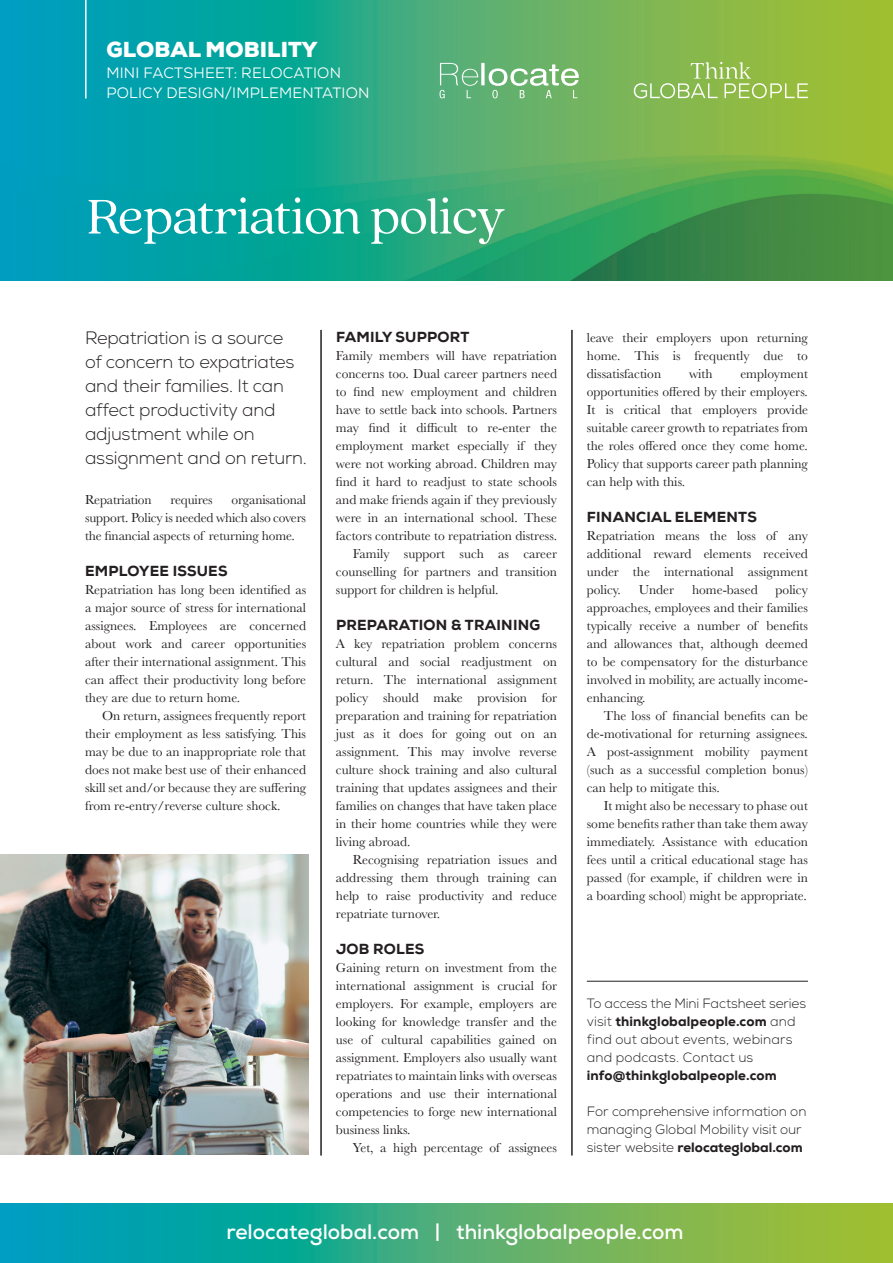
<style>
.page{position:relative;width:893px;height:1263px;background:#fff}
.page>*{position:absolute;margin:0;border:0;box-sizing:border-box;transform-origin:0 0}
.t1{font:54px "Quincy CF";letter-spacing:-.015em;color:#fff}
.t2{font:700 21px "Nexa";color:#fff}
.t3{font:900 21px "Nexa";letter-spacing:.005em;color:#fff}
.t4{font:300 18px/24px "Nexa";letter-spacing:-.01em;color:#231f20}
.t5{font:15px/20.4px "Nexa";letter-spacing:.015em;color:#fff}
.t6{font:800 14.55px "Nexa";letter-spacing:.015em;color:#231f20}
.t7{font:13.5px/18px "Baskerville";color:#231f20;text-align:justify}
.t8{font:300 13.5px/18px "Nexa";color:#231f20}
.t9{font:800 13.5px "Nexa";letter-spacing:.01em;color:#231f20}
.s1{font-weight:800}
</style>
<div class="page">
<img style="left:0;top:0;width:893px;height:281px">
<img style="left:0;top:1203px;width:893px;height:60px">
<svg style="left:634px;top:62px;width:174px;height:36px;background:#9ac261"></svg>
<svg style="left:440px;top:63px;width:139px;height:35px;background:#82c08b"></svg>
<hr style="left:85px;top:0;width:2px;height:99px;background:#fff">
<hr style="left:321px;top:330px;width:1px;height:825px;background:#231f20">
<hr style="left:572px;top:330px;width:1px;height:825px;background:#231f20">
<hr style="left:587px;top:981px;width:221px;height:1px;background:#231f20">
<img style="left:0;top:855px;width:308px;height:299px">
<h2 class="t3" style="left:106px;top:36px;width:213px">GLOBAL MOBILITY</h2>
<p class="t5" style="left:106px;top:62px;width:265px">MINI FACTSHEET: RELOCATION<br>POLICY DESIGN/IMPLEMENTATION</p>
<h1 class="t1" style="left:87px;top:185px;width:420px">Repatriation policy</h1>
<h3 class="t4" style="left:85px;top:327px;width:223px">Repatriation is a source<br>of concern to expatriates and their families. It can affect productivity and adjustment while on assignment and on return.</h3>
<p class="t7" style="left:85px;top:491px;width:223px;text-indent:146px">organisational support. Policy is needed which also covers the financial aspects of returning home.</p>
<p class="t6" style="left:85px;top:562px;width:144px">EMPLOYEE ISSUES</p>
<p class="t7" style="left:85px;top:581px;width:223px">Repatriation has long been identified as a major source of stress for international assignees. Employees are concerned about work and career opportunities after their international assignment. This can affect their productivity long before they are due to return home.</p>
<p class="t7" style="left:85px;top:707px;width:223px;text-indent:17px">On return, assignees frequently report their employment as less satisfying. This may be due to an inappropriate role that does not make best use of their enhanced skill set and/or because they are suffering from re-entry/reverse culture shock.</p>
<p class="t7" style="left:85px;top:491px;width:68px">Repatriation</p>
<p class="t7" style="left:170px;top:491px;width:44px">requires</p>
<p class="t6" style="left:336px;top:328px;width:135px">FAMILY SUPPORT</p>
<p class="t7" style="left:336px;top:347px;width:223px">Family members will have repatriation</p>
<p class="t7" style="left:336px;top:365px;width:223px">concerns too. Dual career partners need</p>
<p class="t7" style="left:336px;top:383px;width:223px">to find new employment and children</p>
<p class="t7" style="left:336px;top:401px;width:223px">have to settle back into schools. Partners</p>
<p class="t7" style="left:336px;top:419px;width:223px">may find it difficult to re-enter the</p>
<p class="t7" style="left:336px;top:437px;width:223px">employment market especially if they</p>
<p class="t7" style="left:336px;top:455px;width:223px">were not working abroad. Children may</p>
<p class="t7" style="left:336px;top:473px;width:223px">find it hard to readjust to state schools</p>
<p class="t7" style="left:336px;top:491px;width:223px">and make friends again if they previously</p>
<p class="t7" style="left:336px;top:509px;width:223px">were in an international school. These</p>
<p class="t7" style="left:336px;top:527px;width:223px">factors contribute to repatriation distress.</p>
<p class="t7" style="left:353px;top:545px;width:206px">Family support such as career</p>
<p class="t7" style="left:336px;top:563px;width:223px">counselling for partners and transition</p>
<p class="t7" style="left:336px;top:581px;width:164px">support for children is helpful.</p>
<p class="t6" style="left:336px;top:616px;width:206px">PREPARATION &amp; TRAINING</p>
<p class="t7" style="left:336px;top:635px;width:223px">A key repatriation problem concerns cultural and social readjustment on return. The international assignment policy should make provision for preparation and training for repatriation just as it does for going out on an assignment. This may involve reverse culture shock training and also cultural training that updates assignees and their families on changes that have taken place in their home countries while they were living abroad.</p>
<p class="t7" style="left:336px;top:851px;width:223px;text-indent:17px">Recognising repatriation issues and addressing them through training can help to raise productivity and reduce repatriate turnover.</p>
<p class="t6" style="left:336px;top:940px;width:90px">JOB ROLES</p>
<p class="t7" style="left:336px;top:959px;width:223px">Gaining return on investment from the international assignment is crucial for employers. For example, employers are looking for knowledge transfer and the use of cultural capabilities gained on assignment. Employers also usually want repatriates to maintain links with overseas operations and use their international competencies to forge new international business links.</p>
<p class="t7" style="left:353px;top:1139px;width:206px">Yet, a high percentage of assignees</p>
<p class="t7" style="left:587px;top:329px;width:223px">leave their employers upon returning home. This is frequently due to dissatisfaction</p>
<p class="t7" style="left:587px;top:365px;width:223px;text-indent:154px">employment opportunities offered by their employers.<br>It is critical that employers provide suitable career growth to repatriates from the roles offered once they come home.<br>Policy that supports career path planning can help with this.</p>
<p class="t6" style="left:587px;top:508px;width:172px">FINANCIAL ELEMENTS</p>
<p class="t7" style="left:587px;top:527px;width:223px">Repatriation means the loss of any additional reward elements received under the international assignment policy.</p>
<p class="t7" style="left:689px;top:365px;width:25px">with</p>
<p class="t7" style="left:587px;top:581px;width:223px;text-indent:189px">policy approaches, employees and their families typically receive a number of benefits and allowances that, although deemed to be compensatory for the disturbance involved in mobility, are actually income&shy;enhancing.</p>
<p class="t7" style="left:587px;top:707px;width:223px;text-indent:17px">The loss of financial benefits can be de-motivational for returning assignees.<br>A post-assignment mobility payment (such as a successful completion bonus) can help to mitigate this.</p>
<p class="t7" style="left:587px;top:797px;width:223px;text-indent:17px">It might also be necessary to phase out some benefits rather than take them away immediately. Assistance with education fees until a critical educational stage has passed (for example, if children were in a boarding school) might be appropriate.</p>
<p class="t7" style="left:639px;top:581px;width:37px">Under</p>
<p class="t7" style="left:692px;top:581px;width:67px">home-based</p>
<p class="t8" style="left:587px;top:995px;width:221px">To access the Mini Factsheet series visit <span class="s1">thinkglobalpeople.com</span> and find out about events, webinars and podcasts. Contact us</p>
<p class="t9" style="left:587px;top:1067px;width:191px">info@thinkglobalpeople.com</p>
<p class="t8" style="left:587px;top:1103px;width:221px">For comprehensive information on managing Global Mobility visit our sister website <span class="s1">relocateglobal.com</span></p>
<h2 class="t2" style="left:226px;top:1219px;width:459px">relocateglobal.com | thinkglobalpeople.com</h2>
</div>
